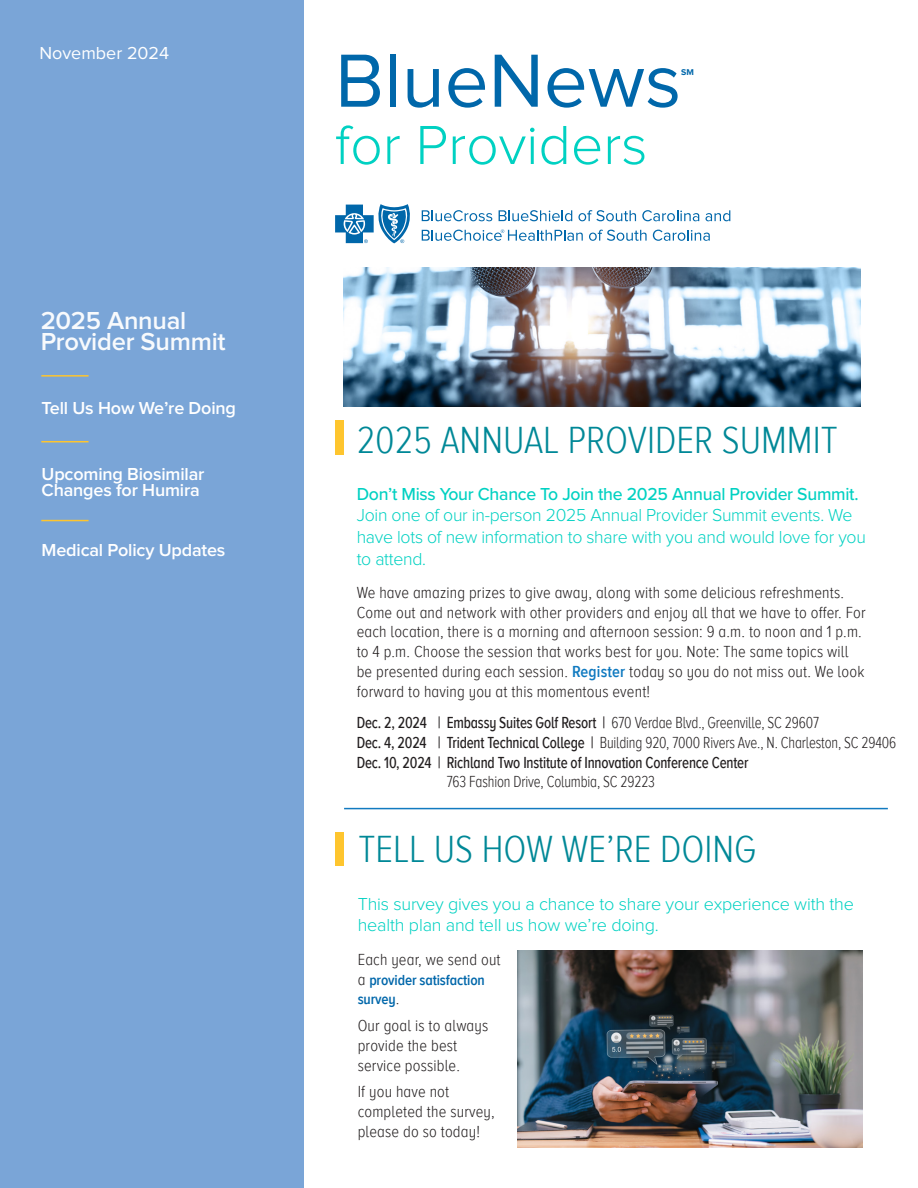
<style>
.page{position:relative;width:918px;height:1188px;background:#fff}
.page>*{position:absolute;margin:0;border:0;box-sizing:border-box;transform-origin:0 0}
.t1{font:78px "Proxima Nova";color:#0067aa}
.t2{font:300 57px "Proxima Nova";color:#00d1c2}
.t3{font:300 39px "Proxima Nova A Cond";color:#008897}
.t4{font:600 25.5px/21px "Proxima Nova";letter-spacing:-.01em;color:#fff}
.t5{font:300 18px/21.6px "Proxima Nova";letter-spacing:-.015em;color:#00d1c2}
.t6{font:600 18px/16.5px "Proxima Nova";letter-spacing:-.01em;color:#fff}
.t7{font:500 18px "Proxima Nova";letter-spacing:-.015em;color:#00d1c2}
.t8{font:18px "Proxima Nova";color:#fff}
.t9{font:300 16.5px/19.8px "Proxima Nova A Cond";letter-spacing:.01em;color:#231f20}
.t10{font:500 16.5px/19.8px "Proxima Nova A Cond";letter-spacing:-.01em;color:#231f20;scale:.9 1}
.t11{font:300 16.5px "Proxima Nova A Cond";letter-spacing:-.01em;color:#231f20;scale:.9 1}
.t12{font:600 15px/19.8px "Proxima Nova A Cond";letter-spacing:-.01em;color:#0067aa}
.t13{font:700 8.7px "Proxima Nova";color:#0067aa}
.s1{font-weight:600;color:#107ac0}
.s2{font-weight:300}
.s3{font-weight:300;font-size:16.5px;color:#231f20}
</style>
<div class="page">
<img style="left:517px;top:950px;width:346px;height:198px">
<img style="left:343px;top:268px;width:517px;height:138px">
<div style="left:0;top:0;width:303px;height:1188px;background:#7aa5d7"></div>
<svg style="left:335px;top:204px;width:75px;height:39px"></svg>
<svg style="left:422px;top:210px;width:70px;height:11px"></svg>
<svg style="left:499px;top:210px;width:73px;height:11px"></svg>
<svg style="left:578px;top:210px;width:58px;height:11px"></svg>
<svg style="left:642px;top:210px;width:57px;height:11px"></svg>
<svg style="left:706px;top:210px;width:24px;height:11px"></svg>
<svg style="left:589px;top:230px;width:58px;height:11px"></svg>
<svg style="left:653px;top:230px;width:57px;height:11px"></svg>
<svg style="left:422px;top:229px;width:161px;height:12px"></svg>
<hr style="left:41px;top:375px;width:48px;height:2px;background:#fec52e">
<hr style="left:41px;top:441px;width:48px;height:1px;background:#fec52e">
<hr style="left:41px;top:520px;width:48px;height:1px;background:#fec52e">
<div style="left:335px;top:420px;width:9px;height:35px;background:#fec52e"></div>
<div style="left:335px;top:832px;width:9px;height:33px;background:#fec52e"></div>
<hr style="left:344px;top:808px;width:544px;height:1px;background:#127ac0">
<p class="t8" style="left:39px;top:43px;width:131px">November 2024</p>
<h3 class="t4" style="left:40px;top:311px;width:187px">2025 Annual<br>Provider Summit</h3>
<p class="t6" style="left:42px;top:400px;width:196px">Tell Us How We’re Doing</p>
<p class="t6" style="left:42px;top:466px;width:164px">Upcoming Biosimilar<br>Changes for Humira</p>
<p class="t6" style="left:42px;top:542px;width:185px">Medical Policy Updates</p>
<h1 class="t1" style="left:335px;top:37px;width:348px">BlueNews</h1>
<p class="t13" style="left:681px;top:67px;width:14px">SM</p>
<h2 class="t2" style="left:335px;top:114px;width:314px">for Providers</h2>
<h3 class="t3" style="left:357px;top:418px;width:483px">2025 ANNUAL PROVIDER SUMMIT</h3>
<p class="t7" style="left:357px;top:480px;width:503px">Don’t Miss Your Chance To Join the 2025 Annual Provider Summit.</p>
<p class="t5" style="left:357px;top:505px;width:511px">Join one of our in-person 2025 Annual Provider Summit events. We have lots of new information to share with you and would love for you to attend.</p>
<p class="t9" style="left:357px;top:583px;width:510px">We have amazing prizes to give away, along with some delicious refreshments.<br>Come out and network with other providers and enjoy all that we have to offer. For each location, there is a morning and afternoon session: 9 a.m. to noon and 1 p.m. to 4 p.m. Choose the session that works best for you. Note: The same topics will be presented during each session. <span class="s1">Register</span> today so you do not miss out. We look forward to having you at this momentous event!</p>
<p class="t10" style="left:357px;top:713px;width:601px">Dec. 2, 2024 | Embassy Suites Golf Resort | <span class="s2">670 Verdae Blvd., Greenville, SC 29607<br></span>Dec. 4, 2024 | Trident Technical College | <span class="s2">Building 920, 7000 Rivers Ave., N. Charleston, SC 29406<br></span>Dec. 10, 2024 | Richland Two Institute of Innovation Conference Center</p>
<p class="t11" style="left:447px;top:773px;width:233px">763 Fashion Drive, Columbia, SC 29223</p>
<h3 class="t3" style="left:359px;top:828px;width:399px">TELL US HOW WE’RE DOING</h3>
<p class="t5" style="left:358px;top:894px;width:498px">This survey gives you a chance to share your experience with the health plan and tell us how we’re doing.</p>
<p class="t9" style="left:358px;top:950px;width:144px">Each year, we send out</p>
<p class="t12" style="left:358px;top:970px;width:129px"><span class="s3">a</span> provider satisfaction survey<span class="s3">.</span></p>
<p class="t9" style="left:358px;top:1016px;width:132px">Our goal is to always provide the best service possible.</p>
<p class="t9" style="left:358px;top:1082px;width:138px">If you have not completed the survey, please do so today!</p>
</div>
